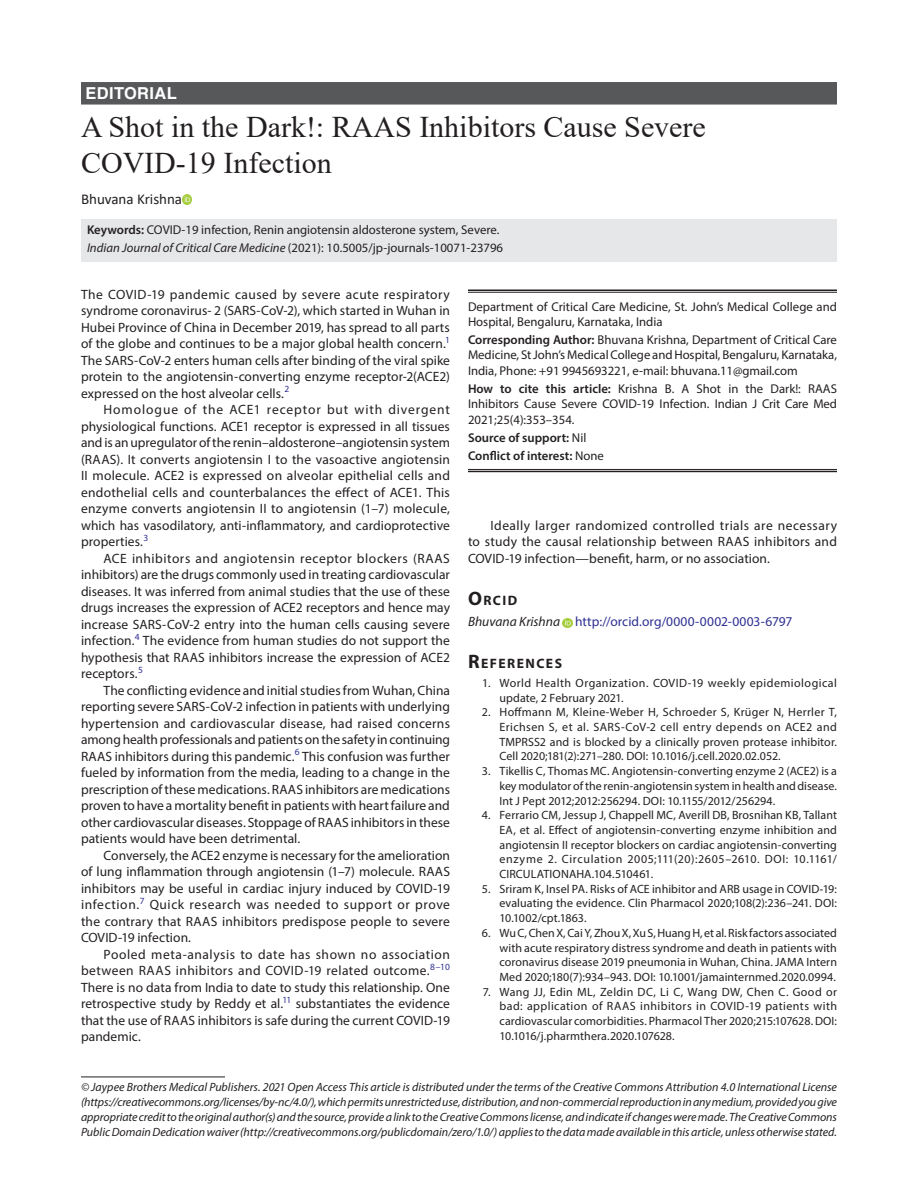
<style>
.page{position:relative;width:918px;height:1188px;background:#fff}
.page>*{position:absolute;margin:0;border:0;box-sizing:border-box;transform-origin:0 0}
.t1{font:30px/36px "Times New Roman";color:#231f20}
.IJCCM-ART{font:700 16.5px "Helvetica LT Std";letter-spacing:.025em;color:#fff}
.AuthorName{font:15px "Calibri";color:#231f20}
.Head-1{font:700 13.65px "Myriad Pro";letter-spacing:.105em;color:#231f20}
.Para-Indent{font:13.5px/16.5px "Myriad Pro";letter-spacing:.005em;color:#231f20;text-align:justify}
.Para-NoIndent{font:13.5px/16.5px "Myriad Pro";letter-spacing:.005em;color:#231f20;text-align:justify}
.Para-NoIndent-2{font:13.5px "Myriad Pro";letter-spacing:.005em;color:#2e3092}
.Corollary-Para{font:12.75px/15.3px "Myriad Pro";letter-spacing:-.005em;color:#231f20;text-align:justify}
.Affiliation-first{font:12.75px/15.3px "Myriad Pro";color:#231f20}
.JT_DOI{font:12.75px "Myriad Pro";color:#231f20}
.Keywords{font:12.75px "Myriad Pro";color:#231f20}
.Corollary-Para-last{font:600 12.75px "Myriad Pro";color:#231f20}
.Corollary-Para-2{font:600 12.75px "Myriad Pro";color:#231f20}
.References{font:12px/14.7px "Myriad Pro";letter-spacing:.005em;color:#231f20;text-align:justify}
.FootNote{font:italic 12px/15px "Myriad Pro";color:#231f20;text-align:justify}
.References-2{font:12px/14.7px "Myriad Pro";letter-spacing:.005em;color:#1f2020;text-align:justify}
.References-3{font:12px/14.7px "Myriad Pro";letter-spacing:.035em;color:#231f20}
.s1{font-weight:600}
.s2{font-style:italic}
.s3{font-weight:400}
.s4{font-size:19.5px}
.s5{font-style:italic;color:#231f20}
.s6{font-family:"Cambria Math"}
.s7{color:#231f20}
</style>
<div class="page">
<div style="left:81px;top:82px;width:756px;height:23px;background:#57585a"></div>
<div style="left:81px;top:219px;width:756px;height:24px;background:#e6e7e9"></div>
<div style="left:81px;top:237px;width:756px;height:24px;background:#e6e7e9"></div>
<svg style="left:182px;top:195px;width:9px;height:9px"></svg>
<svg style="left:563px;top:619px;width:9px;height:9px"></svg>
<hr style="left:468px;top:290px;width:369px;height:1px;background:#231f20">
<hr style="left:468px;top:292px;width:369px;height:1px;background:#231f20">
<hr style="left:468px;top:469px;width:369px;height:1px;background:#231f20">
<hr style="left:468px;top:471px;width:369px;height:1px;background:#231f20">
<hr style="left:81px;top:1077px;width:144px;height:1px;background:#231f20">
<p class="IJCCM-ART" style="left:86px;top:83px;width:93px">EDITORIAL</p>
<p class="t1" style="left:81px;top:108px;width:626px">A Shot in the Dark!: RAAS Inhibitors Cause Severe<br>COVID-19 Infection</p>
<p class="AuthorName" style="left:81px;top:189px;width:103px">Bhuvana Krishna</p>
<p class="Keywords" style="left:87px;top:222px;width:414px"><span class="s1">Keywords:</span> COVID-19 infection, Renin angiotensin aldosterone system, Severe.</p>
<p class="JT_DOI" style="left:87px;top:240px;width:418px"><span class="s2">Indian Journal of Critical Care Medicine</span> (2021): 10.5005/jp-journals-10071-23796</p>
<p class="Para-NoIndent" style="left:81px;top:286px;width:371px">The COVID-19 pandemic caused by severe acute respiratory syndrome coronavirus- 2 (SARS-CoV-2), which started in Wuhan in Hubei Province of China in December 2019, has spread to all parts of the globe and continues to be a major global health concern.<sup>1<br></sup>The SARS-CoV-2 enters human cells after binding of the viral spike protein to the angiotensin-converting enzyme receptor-2(ACE2) expressed on the host alveolar cells.<sup>2</sup></p>
<p class="Para-Indent" style="left:81px;top:401px;width:371px;text-indent:22px">Homologue of the ACE1 receptor but with divergent physiological functions. ACE1 receptor is expressed in all tissues and is an upregulator of the renin–aldosterone–angiotensin system (RAAS). It converts angiotensin I to the vasoactive angiotensin II molecule. ACE2 is expressed on alveolar epithelial cells and endothelial cells and counterbalances the effect of ACE1. This enzyme converts angiotensin II to angiotensin (1–7) molecule, which has vasodilatory, anti-inflammatory, and cardioprotective properties.<sup>3</sup></p>
<p class="Para-Indent" style="left:81px;top:550px;width:371px;text-indent:22px">ACE inhibitors and angiotensin receptor blockers (RAAS inhibitors) are the drugs commonly used in treating cardiovascular diseases. It was inferred from animal studies that the use of these drugs increases the expression of ACE2 receptors and hence may increase SARS-CoV-2 entry into the human cells causing severe infection.<sup>4</sup> The evidence from human studies do not support the hypothesis that RAAS inhibitors increase the expression of ACE2 receptors.<sup>5</sup></p>
<p class="Para-Indent" style="left:81px;top:682px;width:371px;text-indent:22px">The conflicting evidence and initial studies from Wuhan, China reporting severe SARS-CoV-2 infection in patients with underlying hypertension and cardiovascular disease, had raised concerns among health professionals and patients on the safety in continuing RAAS inhibitors during this pandemic.<sup>6</sup> This confusion was further fueled by information from the media, leading to a change in the prescription of these medications. RAAS inhibitors are medications proven to have a mortality benefit in patients with heart failure and other cardiovascular diseases. Stoppage of RAAS inhibitors in these patients would have been detrimental.</p>
<p class="Para-Indent" style="left:81px;top:847px;width:371px;text-indent:22px">Conversely, the ACE2 enzyme is necessary for the amelioration of lung inflammation through angiotensin (1–7) molecule. RAAS inhibitors may be useful in cardiac injury induced by COVID-19 infection.<sup>7</sup> Quick research was needed to support or prove the contrary that RAAS inhibitors predispose people to severe COVID-19 infection.</p>
<p class="Para-Indent" style="left:81px;top:946px;width:371px;text-indent:22px">Pooled meta-analysis to date has shown no association between RAAS inhibitors and COVID-19 related outcome.<sup>8–10<br></sup>There is no data from India to date to study this relationship. One retrospective study by Reddy et al.<sup>11</sup> substantiates the evidence that the use of RAAS inhibitors is safe during the current COVID-19 pandemic.</p>
<p class="Affiliation-first" style="left:468px;top:298px;width:370px">Department of Critical Care Medicine, St. John’s Medical College and<br>Hospital, Bengaluru, Karnataka, India</p>
<p class="Corollary-Para" style="left:468px;top:332px;width:371px"><span class="s1">Corresponding Author:</span> Bhuvana Krishna, Department of Critical Care Medicine, St John’s Medical College and Hospital, Bengaluru, Karnataka, India, Phone: +91 9945693221, e-mail: bhuvana.11@gmail.com</p>
<p class="Corollary-Para" style="left:468px;top:381px;width:370px"><span class="s1">How to cite this article:</span> Krishna B. A Shot in the Dark!: RAAS Inhibitors Cause Severe COVID-19 Infection. Indian J Crit Care Med 2021;25(4):353–354.</p>
<p class="Corollary-Para-2" style="left:468px;top:430px;width:120px">Source of support: <span class="s3">Nil</span></p>
<p class="Corollary-Para-last" style="left:468px;top:448px;width:137px">Conflict of interest: <span class="s3">None</span></p>
<p class="Para-Indent" style="left:468px;top:517px;width:371px;text-indent:22px">Ideally larger randomized controlled trials are necessary to study the causal relationship between RAAS inhibitors and COVID-19 infection—benefit, harm, or no association.</p>
<p class="Head-1" style="left:468px;top:591px;width:51px"><span class="s4">O</span>RCID</p>
<p class="Para-NoIndent-2" style="left:468px;top:613px;width:326px"><span class="s5">Bhuvana Krishna</span> http://orcid.org/0000-0002-0003-6797</p>
<p class="Head-1" style="left:468px;top:654px;width:96px"><span class="s4">R</span>EFERENCES</p>
<p class="References-3" style="left:500px;top:675px;width:339px;text-indent:-17px">1. World Health Organization. COVID-19 weekly epidemiological update, 2 February 2021.</p>
<p class="References" style="left:500px;top:705px;width:339px;text-indent:-18px">2. Hoffmann M, Kleine-Weber H, Schroeder S, Krüger N, Herrler T, Erichsen S, et al. SARS-CoV-2 cell entry depends on ACE2 and TMPRSS2 and is blocked by a clinically proven protease inhibitor.<br>Cell 2020;181(2):271–280. DOI: 10.1016/j.cell.2020.02.052.</p>
<p class="References" style="left:500px;top:764px;width:339px;text-indent:-18px">3. Tikellis C, Thomas MC. Angiotensin-converting enzyme 2 (ACE2) is a key modulator of the renin-angiotensin system in health and disease.<br>Int J Pept 2012;2012:256294. DOI: 10.1155/2012/256294.</p>
<p class="References" style="left:500px;top:808px;width:339px;text-indent:-18px">4. Ferrario CM, Jessup J, Chappell MC, Averill DB, Brosnihan KB, Tallant EA, et al. Effect of angiotensin-converting enzyme inhibition and angiotensin II receptor blockers on cardiac angiotensin-converting enzyme 2. Circulation 2005;111(20):2605–2610. DOI: 10.1161/ CIRCULATIONAHA.104.510461.</p>
<p class="References-2" style="left:500px;top:881px;width:339px;text-indent:-18px">5. Sriram K, Insel PA. Risks of ACE inhibitor and ARB usage in COVID<span class="s6">‐</span>19: evaluating the evidence. Clin Pharmacol 2020;108(2):236–241. <span class="s7">DOI:<br>10.1002/cpt.1863.</span></p>
<p class="References" style="left:500px;top:925px;width:339px;text-indent:-18px">6. Wu C, Chen X, Cai Y, Zhou X, Xu S, Huang H, et al. Risk factors associated with acute respiratory distress syndrome and death in patients with coronavirus disease 2019 pneumonia in Wuhan, China. JAMA Intern Med 2020;180(7):934–943. DOI: 10.1001/jamainternmed.2020.0994.</p>
<p class="References" style="left:500px;top:984px;width:339px;text-indent:-17px">7. Wang JJ, Edin ML, Zeldin DC, Li C, Wang DW, Chen C. Good or bad: application of RAAS inhibitors in COVID-19 patients with cardiovascular comorbidities. Pharmacol Ther 2020;215:107628. DOI:<br>10.1016/j.pharmthera.2020.107628.</p>
<p class="FootNote" style="left:81px;top:1079px;width:758px">© Jaypee Brothers Medical Publishers. 2021 Open Access This article is distributed under the terms of the Creative Commons Attribution 4.0 International License (https://creativecommons.org/licenses/by-nc/4.0/), which permits unrestricted use, distribution, and non-commercial reproduction in any medium, provided you give appropriate credit to the original author(s) and the source, provide a link to the Creative Commons license, and indicate if changes were made. The Creative Commons Public Domain Dedication waiver (http://creativecommons.org/publicdomain/zero/1.0/) applies to the data made available in this article, unless otherwise stated.</p>
</div>
